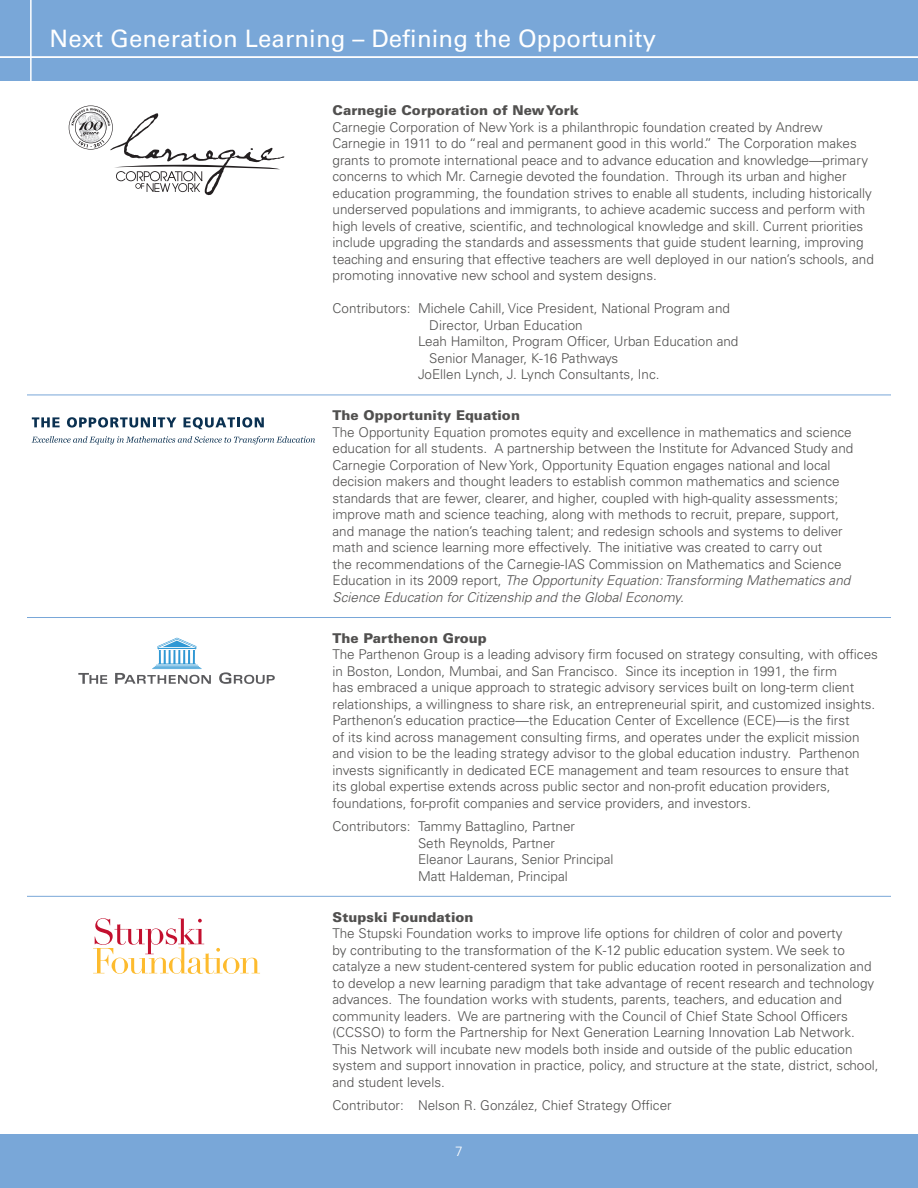
<style>
.page{position:relative;width:918px;height:1188px;background:#fff}
.page>*{position:absolute;margin:0;border:0;box-sizing:border-box;transform-origin:0 0}
.t1{font:24px "Univers LT Std";letter-spacing:.005em;color:#fff}
.t2{font:300 13.5px/16.5px "Univers LT Std";color:#51504f}
.t3{font:900 13.5px "Univers LT Std";letter-spacing:.005em;color:#51504f}
.t4{font:300 13.5px "Univers LT Std";color:#fff}
.s1{font-style:italic}
</style>
<div class="page">
<div style="left:0;top:0;width:918px;height:81px;background:#79a7d8"></div>
<div style="left:0;top:1135px;width:918px;height:53px;background:#79a7d8"></div>
<hr style="left:30px;top:0;width:2px;height:93px;background:#fff">
<hr style="left:0;top:56px;width:918px;height:2px;background:#fff">
<hr style="left:27px;top:395px;width:864px;height:1px;background:#79a7d8">
<hr style="left:27px;top:617px;width:864px;height:1px;background:#79a7d8">
<hr style="left:27px;top:896px;width:864px;height:1px;background:#79a7d8">
<svg style="left:93px;top:918px;width:167px;height:56px"></svg>
<svg style="left:78px;top:673px;width:29px;height:11px"></svg>
<svg style="left:219px;top:672px;width:56px;height:12px"></svg>
<svg style="left:115px;top:638px;width:96px;height:46px"></svg>
<hr style="left:159px;top:649px;width:36px;height:1px;background:#fff">
<svg style="left:69px;top:106px;width:215px;height:89px"></svg>
<svg style="left:32px;top:417px;width:28px;height:10px"></svg>
<svg style="left:67px;top:417px;width:109px;height:11px"></svg>
<svg style="left:184px;top:417px;width:80px;height:12px"></svg>
<svg style="left:32px;top:436px;width:283px;height:8px"></svg>
<h1 class="t1" style="left:50px;top:25px;width:721px">Paper #1: Next Gene ation Learning – Defining he Opportunity</h1>
<h1 class="t1" style="left:50px;top:25px;width:608px">Next Generation Learning – Defining the Opportunity</h1>
<p class="t3" style="left:333px;top:102px;width:248px">Carnegie Corporation of New York</p>
<p class="t2" style="left:333px;top:119px;width:543px">Carnegie Corporation of New York is a philanthropic foundation created by Andrew Carnegie in 1911 to do “real and permanent good in this world.” The Corporation makes grants to promote international peace and to advance education and knowledge—primary concerns to which Mr. Carnegie devoted the foundation. Through its urban and higher education programming, the foundation strives to enable all students, including historically underserved populations and immigrants, to achieve academic success and perform with high levels of creative, scientific, and technological knowledge and skill. Current priorities include upgrading the standards and assessments that guide student learning, improving teaching and ensuring that effective teachers are well deployed in our nation’s schools, and promoting innovative new school and system designs.</p>
<p class="t2" style="left:333px;top:300px;width:399px">Contributors: Michele Cahill, Vice President, National Program and</p>
<p class="t2" style="left:429px;top:317px;width:155px">Director, Urban Education</p>
<p class="t2" style="left:418px;top:333px;width:322px">Leah Hamilton, Program Officer, Urban Education and</p>
<p class="t2" style="left:429px;top:350px;width:191px">Senior Manager, K-16 Pathways</p>
<p class="t2" style="left:418px;top:366px;width:243px">JoEllen Lynch, J. Lynch Consultants, Inc.</p>
<p class="t3" style="left:333px;top:407px;width:189px">The Opportunity Equation</p>
<p class="t2" style="left:333px;top:424px;width:522px">The Opportunity Equation promotes equity and excellence in mathematics and science education for all students. A partnership between the Institute for Advanced Study and Carnegie Corporation of New York, Opportunity Equation engages national and local decision makers and thought leaders to establish common mathematics and science standards that are fewer, clearer, and higher, coupled with high-quality assessments; improve math and science teaching, along with methods to recruit, prepare, support, and manage the nation’s teaching talent; and redesign schools and systems to deliver math and science learning more effectively. The initiative was created to carry out<br>the recommendations of the Carnegie-IAS Commission on Mathematics and Science Education in its 2009 report, <span class="s1">The Opportunity Equation: Transforming Mathematics and Science Education for Citizenship and the Global Economy.</span></p>
<p class="t3" style="left:333px;top:630px;width:156px">The Parthenon Group</p>
<p class="t2" style="left:333px;top:646px;width:547px">The Parthenon Group is a leading advisory firm focused on strategy consulting, with offices in Boston, London, Mumbai, and San Francisco. Since its inception in 1991, the firm<br>has embraced a unique approach to strategic advisory services built on long-term client relationships, a willingness to share risk, an entrepreneurial spirit, and customized insights.<br>Parthenon’s education practice—the Education Center of Excellence (ECE)—is the first<br>of its kind across management consulting firms, and operates under the explicit mission and vision to be the leading strategy advisor to the global education industry. Parthenon invests significantly in dedicated ECE management and team resources to ensure that<br>its global expertise extends across public sector and non-profit education providers, foundations, for-profit companies and service providers, and investors.</p>
<p class="t2" style="left:418px;top:818px;width:197px;text-indent:-85px">Contributors: Tammy Battaglino, Partner<br>Seth Reynolds, Partner<br>Eleanor Laurans, Senior Principal<br>Matt Haldeman, Principal</p>
<p class="t3" style="left:333px;top:908px;width:143px">Stupski Foundation</p>
<p class="t2" style="left:333px;top:925px;width:548px">The Stupski Foundation works to improve life options for children of color and poverty<br>by contributing to the transformation of the K-12 public education system. We seek to catalyze a new student-centered system for public education rooted in personalization and to develop a new learning paradigm that take advantage of recent research and technology advances. The foundation works with students, parents, teachers, and education and community leaders. We are partnering with the Council of Chief State School Officers (CCSSO) to form the Partnership for Next Generation Learning Innovation Lab Network.<br>This Network will incubate new models both inside and outside of the public education system and support innovation in practice, policy, and structure at the state, district, school, and student levels.</p>
<p class="t2" style="left:333px;top:1097px;width:341px">Contributor: Nelson R. González, Chief Strategy Officer</p>
<p class="t4" style="left:454px;top:1143px;width:9px">7</p>
</div>
